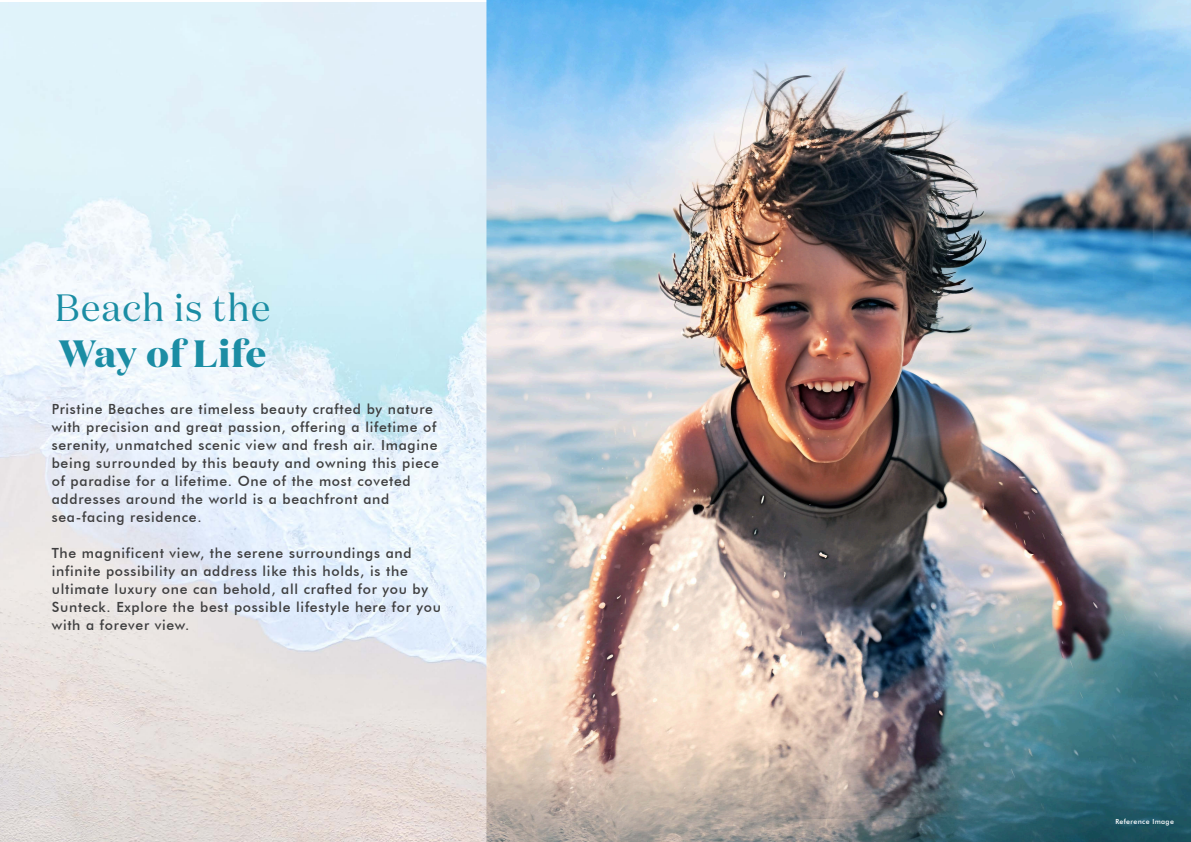
<style>
.page{position:relative;width:1191px;height:842px;background:#fff}
.page>*{position:absolute;margin:0;border:0;box-sizing:border-box;transform-origin:0 0}
.t1{font:38px "Domaine Display";letter-spacing:.03em;color:#1b8da4}
.t2{font:700 38px "Domaine Display";letter-spacing:.03em;color:#1b8da4}
.t3{font:500 14px/18px "Futura BT";letter-spacing:.05em;color:#3e3e3f}
.t4{font:500 7px "Futura BT";letter-spacing:.05em;color:#fff}
</style>
<div class="page">
<img style="left:0;top:3px;width:486px;height:839px">
<img style="left:486px;top:0;width:705px;height:842px">
<h1 class="t1" style="left:55px;top:284px;width:217px">Beach is the</h1>
<h1 class="t2" style="left:59px;top:328px;width:209px">Way of Life</h1>
<p class="t3" style="left:52px;top:400px;width:388px">Pristine Beaches are timeless beauty crafted by nature with precision and great passion, offering a lifetime of serenity, unmatched scenic view and fresh air. Imagine being surrounded by this beauty and owning this piece of paradise for a lifetime. One of the most coveted addresses around the world is a beachfront and sea-facing residence.</p>
<p class="t3" style="left:52px;top:544px;width:391px">The magnificent view, the serene surroundings and infinite possibility an address like this holds, is the ultimate luxury one can behold, all crafted for you by Sunteck. Explore the best possible lifestyle here for you with a forever view.</p>
<p class="t4" style="left:1115px;top:817px;width:60px">Reference Image</p>
</div>
